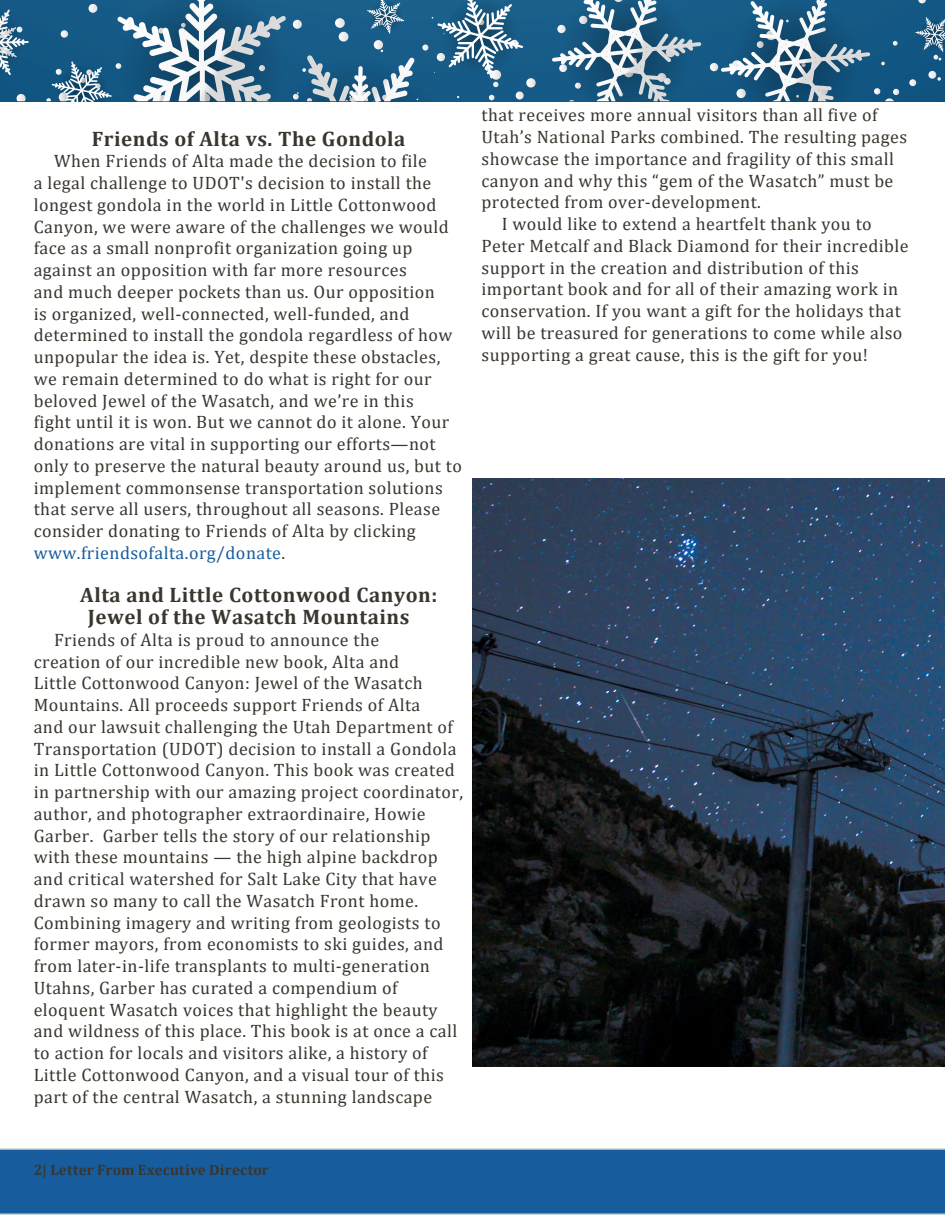
<style>
.page{position:relative;width:945px;height:1215px;background:#fff}
.page>*{position:absolute;margin:0;border:0;box-sizing:border-box;transform-origin:0 0}
.FOA_Newsletter_Muti_Paragraph_One_Articl{font:700 21px/21.8px "Cambria";letter-spacing:.025em;color:#3a352e}
.FOA_Newsletter_Muti_Paragraph_One_Articl-2{font:18px/21.8px "Cambria";letter-spacing:.025em;color:#3a352e}
.t1{font:700 15px "Cambria";letter-spacing:.015em;color:#3a352e}
.s1{color:#175d9e}
</style>
<div class="page">
<div style="left:0;top:0;width:945px;height:101px;background:#135783"></div>
<svg style="left:918px;top:0;width:8px;height:3px"></svg>
<svg style="left:909px;top:79px;width:7px;height:7px"></svg>
<svg style="left:928px;top:71px;width:13px;height:10px"></svg>
<svg style="left:915px;top:17px;width:30px;height:44px"></svg>
<svg style="left:710px;top:0;width:189px;height:101px"></svg>
<svg style="left:0;top:0;width:702px;height:101px"></svg>
<div style="left:0;top:1148px;width:945px;height:67px;background:#175d9e"></div>
<img style="left:473px;top:479px;width:472px;height:587px">
<p class="FOA_Newsletter_Muti_Paragraph_One_Articl" style="left:92px;top:127px;width:315px">Friends of Alta vs. The Gondola</p>
<p class="FOA_Newsletter_Muti_Paragraph_One_Articl-2" style="left:34px;top:150px;width:430px;text-indent:20px">When Friends of Alta made the decision to file<br>a legal challenge to UDOT's decision to install the longest gondola in the world in Little Cottonwood Canyon, we were aware of the challenges we would face as a small nonprofit organization going up against an opposition with far more resources<br>and much deeper pockets than us. Our opposition<br>is organized, well-connected, well-funded, and determined to install the gondola regardless of how unpopular the idea is. Yet, despite these obstacles, we remain determined to do what is right for our beloved Jewel of the Wasatch, and we’re in this<br>fight until it is won. But we cannot do it alone. Your donations are vital in supporting our efforts—not only to preserve the natural beauty around us, but to implement commonsense transportation solutions that serve all users, throughout all seasons. Please consider donating to Friends of Alta by clicking <span class="s1">www.friendsofalta.org/donate</span>.</p>
<p class="FOA_Newsletter_Muti_Paragraph_One_Articl" style="left:88px;top:584px;width:351px;text-indent:-8px">Alta and Little Cottonwood Canyon:<br>Jewel of the Wasatch Mountains</p>
<p class="FOA_Newsletter_Muti_Paragraph_One_Articl-2" style="left:34px;top:629px;width:431px;text-indent:20px">Friends of Alta is proud to announce the<br>creation of our incredible new book, Alta and<br>Little Cottonwood Canyon: Jewel of the Wasatch Mountains. All proceeds support Friends of Alta<br>and our lawsuit challenging the Utah Department of Transportation (UDOT) decision to install a Gondola in Little Cottonwood Canyon. This book was created in partnership with our amazing project coordinator, author, and photographer extraordinaire, Howie Garber. Garber tells the story of our relationship with these mountains — the high alpine backdrop and critical watershed for Salt Lake City that have drawn so many to call the Wasatch Front home.<br>Combining imagery and writing from geologists to former mayors, from economists to ski guides, and from later-in-life transplants to multi-generation Utahns, Garber has curated a compendium of eloquent Wasatch voices that highlight the beauty and wildness of this place. This book is at once a call to action for locals and visitors alike, a history of Little Cottonwood Canyon, and a visual tour of this part of the central Wasatch, a stunning landscape</p>
<p class="FOA_Newsletter_Muti_Paragraph_One_Articl-2" style="left:482px;top:104px;width:427px">that receives more annual visitors than all five of Utah’s National Parks combined. The resulting pages showcase the importance and fragility of this small canyon and why this “gem of the Wasatch” must be protected from over-development.</p>
<p class="FOA_Newsletter_Muti_Paragraph_One_Articl-2" style="left:482px;top:213px;width:429px;text-indent:20px">I would like to extend a heartfelt thank you to Peter Metcalf and Black Diamond for their incredible support in the creation and distribution of this important book and for all of their amazing work in conservation. If you want a gift for the holidays that will be treasured for generations to come while also supporting a great cause, this is the gift for you!</p>
<p class="t1" style="left:34px;top:1159px;width:237px">2| Letter From Executive Director</p>
</div>
